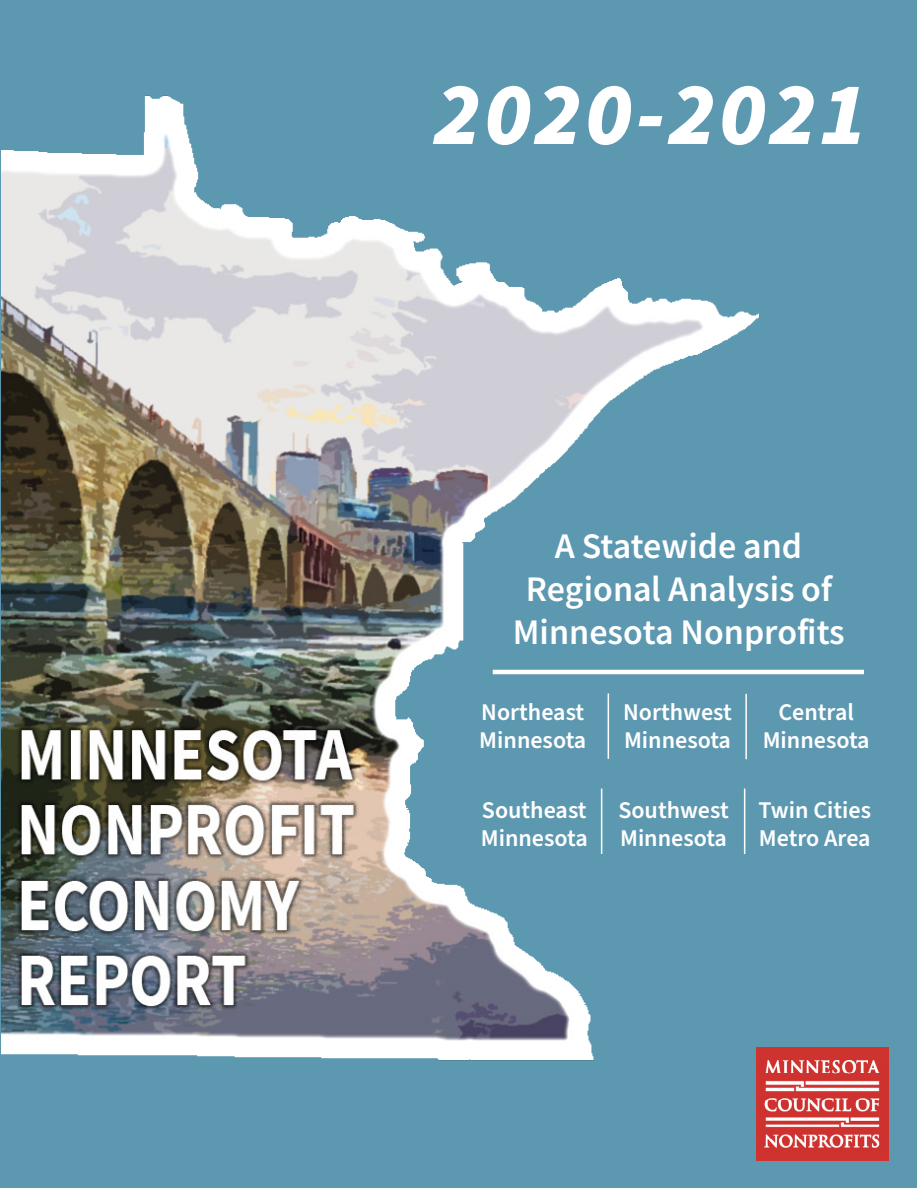
<style>
.page{position:relative;width:918px;height:1188px;background:#fff}
.page>*{position:absolute;margin:0;border:0;box-sizing:border-box;transform-origin:0 0}
.t1{font:italic 900 90px "Source Sans Pro";letter-spacing:.04em;color:#fff}
.t2{font:36px/43.2px "Source Sans Variable";color:#fff;text-align:center}
.MN_Regions_for_Title{font:600 24px "Source Sans Pro";color:#fff}
</style>
<div class="page">
<div style="left:1px;top:0;width:916px;height:1188px;background:#5d98b1"></div>
<img style="left:2px;top:95px;width:827px;height:966px">
<hr style="left:493px;top:670px;width:371px;height:4px;background:#fff">
<hr style="left:601px;top:789px;width:1px;height:65px;background:#fff">
<hr style="left:745px;top:694px;width:2px;height:65px;background:#fff">
<hr style="left:608px;top:693px;width:1px;height:66px;background:#fff">
<hr style="left:744px;top:789px;width:1px;height:65px;background:#fff">
<img style="left:756px;top:1048px;width:132px;height:113px">
<p class="t1" style="left:434px;top:52px;width:434px">2020-2021</p>
<p class="t2" style="left:513px;top:525px;width:334px">A Statewide and<br>Regional Analysis of<br>Minnesota Nonprofits</p>
<p class="MN_Regions_for_Title" style="left:481px;top:696px;width:104px">Northeast</p>
<p class="MN_Regions_for_Title" style="left:479px;top:724px;width:108px">Minnesota</p>
<p class="MN_Regions_for_Title" style="left:482px;top:794px;width:106px">Southeast</p>
<p class="MN_Regions_for_Title" style="left:481px;top:822px;width:108px">Minnesota</p>
<p class="MN_Regions_for_Title" style="left:623px;top:696px;width:110px">Northwest</p>
<p class="MN_Regions_for_Title" style="left:624px;top:724px;width:108px">Minnesota</p>
<p class="MN_Regions_for_Title" style="left:618px;top:794px;width:112px">Southwest</p>
<p class="MN_Regions_for_Title" style="left:620px;top:822px;width:108px">Minnesota</p>
<p class="MN_Regions_for_Title" style="left:778px;top:696px;width:77px">Central</p>
<p class="MN_Regions_for_Title" style="left:763px;top:724px;width:108px">Minnesota</p>
<p class="MN_Regions_for_Title" style="left:758px;top:794px;width:114px">Twin Cities</p>
<p class="MN_Regions_for_Title" style="left:759px;top:822px;width:113px">Metro Area</p>
</div>
